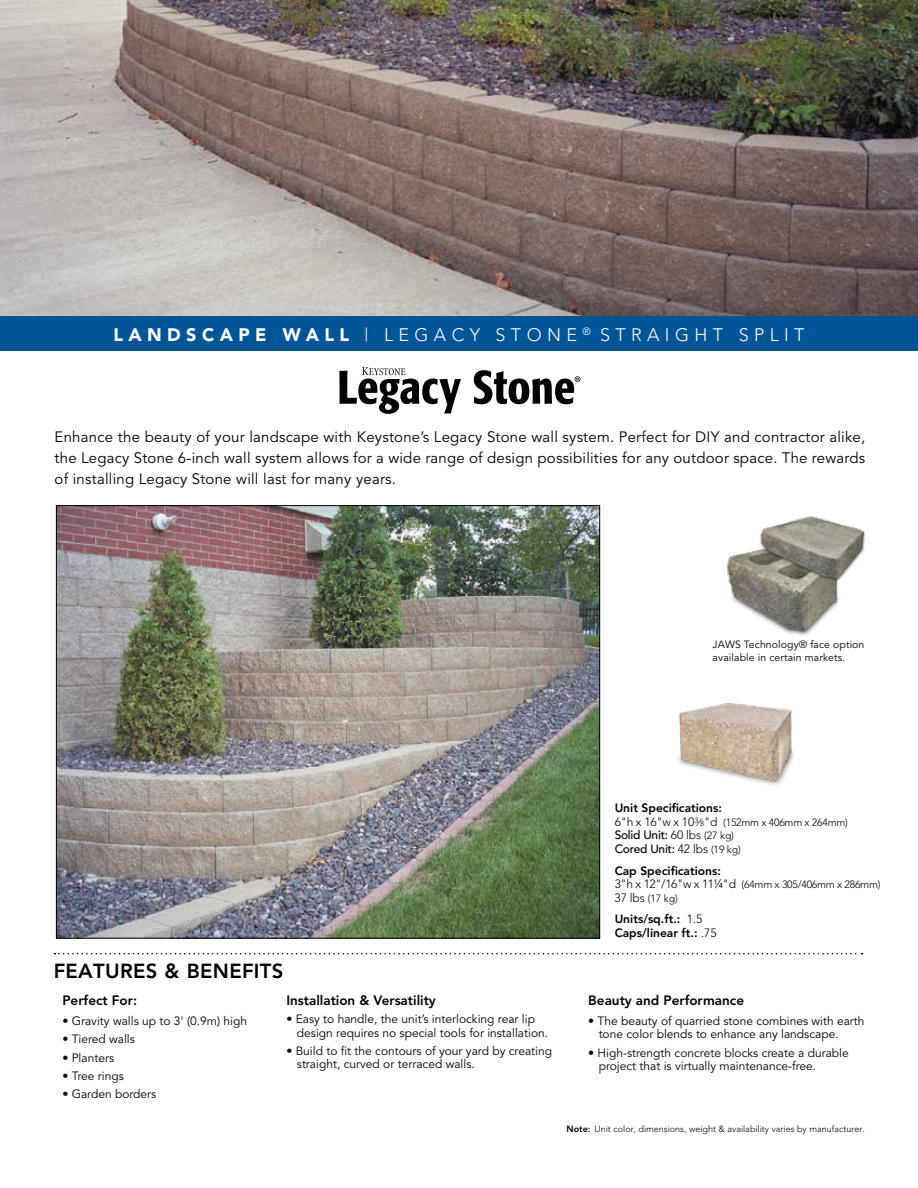
<style>
.page{position:relative;width:918px;height:1188px;background:#fff}
.page>*{position:absolute;margin:0;border:0;box-sizing:border-box;transform-origin:0 0}
.t1{font:800 20.25px "Avenir";letter-spacing:.015em;color:#000}
.t2{font:300 18px "Avenir";letter-spacing:.3em;color:#fff}
.t3{font:15px/21px "Avenir";letter-spacing:.015em;color:#000;text-align:justify}
.t4{font:800 13.5px "Avenir";color:#000}
.t5{font:12px/13.5px "Avenir";color:#000}
.t6{font:800 12px/13.5px "Avenir";color:#000}
.t7{font:500 12px/13.5px "Avenir";letter-spacing:-.02em;color:#000}
.t8{font:300 10.5px/13.5px "Avenir";letter-spacing:-.02em;color:#000}
.t9{font:10.5px/13.5px "Avenir";letter-spacing:.01em;color:#000}
.t10{font:300 9px "Avenir";color:#000}
.s1{font-weight:900}
.s2{font-size:12px}
.s3{font-family:"Granjon";font-weight:400;font-size:12px}
.s4{font-size:7.5px}
.s5{font-weight:300}
.s6{font-weight:300;font-size:10.5px}
.s7{font-weight:800}
</style>
<div class="page">
<img style="left:0;top:0;width:918px;height:317px">
<div style="left:0;top:317px;width:918px;height:34px;background:#005596"></div>
<svg style="left:54px;top:953px;width:809px;height:1px"></svg>
<img style="left:58px;top:507px;width:540px;height:429px">
<svg style="left:339px;top:367px;width:122px;height:47px"></svg>
<svg style="left:474px;top:370px;width:106px;height:34px"></svg>
<img style="left:678px;top:703px;width:117px;height:82px">
<img style="left:726px;top:552px;width:113px;height:84px">
<img style="left:749px;top:516px;width:116px;height:72px">
<h2 class="t2" style="left:113px;top:324px;width:693px"><span class="s1">LANDSCAPE WALL</span> | LEGACY STONE <sup>®</sup> STRAIGHT SPLIT</h2>
<p class="t3" style="left:55px;top:426px;width:812px">Enhance the beauty of your landscape with Keystone’s Legacy Stone wall system. Perfect for DIY and contractor alike, the Legacy Stone 6-inch wall system allows for a wide range of design possibilities for any outdoor space. The rewards of installing Legacy Stone will last for many years.</p>
<p class="t9" style="left:713px;top:638px;width:153px">JAWS Technology® face option available in certain markets.</p>
<h1 class="t1" style="left:54px;top:959px;width:231px">FEATURES &amp; BENEFITS</h1>
<p class="t4" style="left:62px;top:992px;width:76px">Perfect For:</p>
<p class="t5" style="left:62px;top:1014px;width:186px">• Gravity walls up to 3' (0.9m) high</p>
<p class="t5" style="left:62px;top:1033px;width:74px">• Tiered walls</p>
<p class="t5" style="left:62px;top:1051px;width:53px">• Planters</p>
<p class="t5" style="left:62px;top:1070px;width:63px">• Tree rings</p>
<p class="t5" style="left:62px;top:1088px;width:95px">• Garden borders</p>
<p class="t4" style="left:286px;top:992px;width:151px">Installation &amp; Versatility</p>
<p class="t5" style="left:297px;top:1013px;width:253px;text-indent:-10px">• Easy to handle, the unit’s interlocking rear lip design requires no special tools for installation.</p>
<p class="t5" style="left:297px;top:1044px;width:257px;text-indent:-10px">• Build to fit the contours of your yard by creating straight, curved or terraced walls.</p>
<p class="t6" style="left:615px;top:801px;width:109px">Unit Specifications:</p>
<p class="t8" style="left:615px;top:816px;width:235px"><span class="s2">6"h x 16"w x 10</span><sup>3</sup><span class="s3">⁄</span><span class="s4">8</span><span class="s2">"d</span> (152mm x 406mm x 264mm)</p>
<p class="t7" style="left:615px;top:829px;width:128px">Solid Unit: <span class="s5">60 lbs</span> <span class="s6">(27 kg)<br></span>Cored Unit: <span class="s5">42 lbs</span> <span class="s6">(19 kg)</span></p>
<p class="t6" style="left:615px;top:864px;width:108px">Cap Specifications:</p>
<p class="t8" style="left:615px;top:878px;width:267px"><span class="s2">3"h x 12"/16"w x 11¼"d</span> (64mm x 305/406mm x 286mm)<br><span class="s2">37 lbs</span> (17 kg)</p>
<p class="t6" style="left:615px;top:912px;width:104px">Units/sq.ft.: <span class="s5">1.5<br></span>Caps/linear ft.: <span class="s5">.75</span></p>
<p class="t4" style="left:588px;top:992px;width:157px">Beauty and Performance</p>
<p class="t5" style="left:599px;top:1014px;width:267px;text-indent:-10px">• The beauty of quarried stone combines with earth tone color blends to enhance any landscape.</p>
<p class="t5" style="left:599px;top:1046px;width:252px;text-indent:-10px">• High-strength concrete blocks create a durable project that is virtually maintenance-free.</p>
<p class="t10" style="left:567px;top:1124px;width:300px"><span class="s7">Note:</span> Unit color, dimensions, weight &amp; availability varies by manufacturer.</p>
</div>
